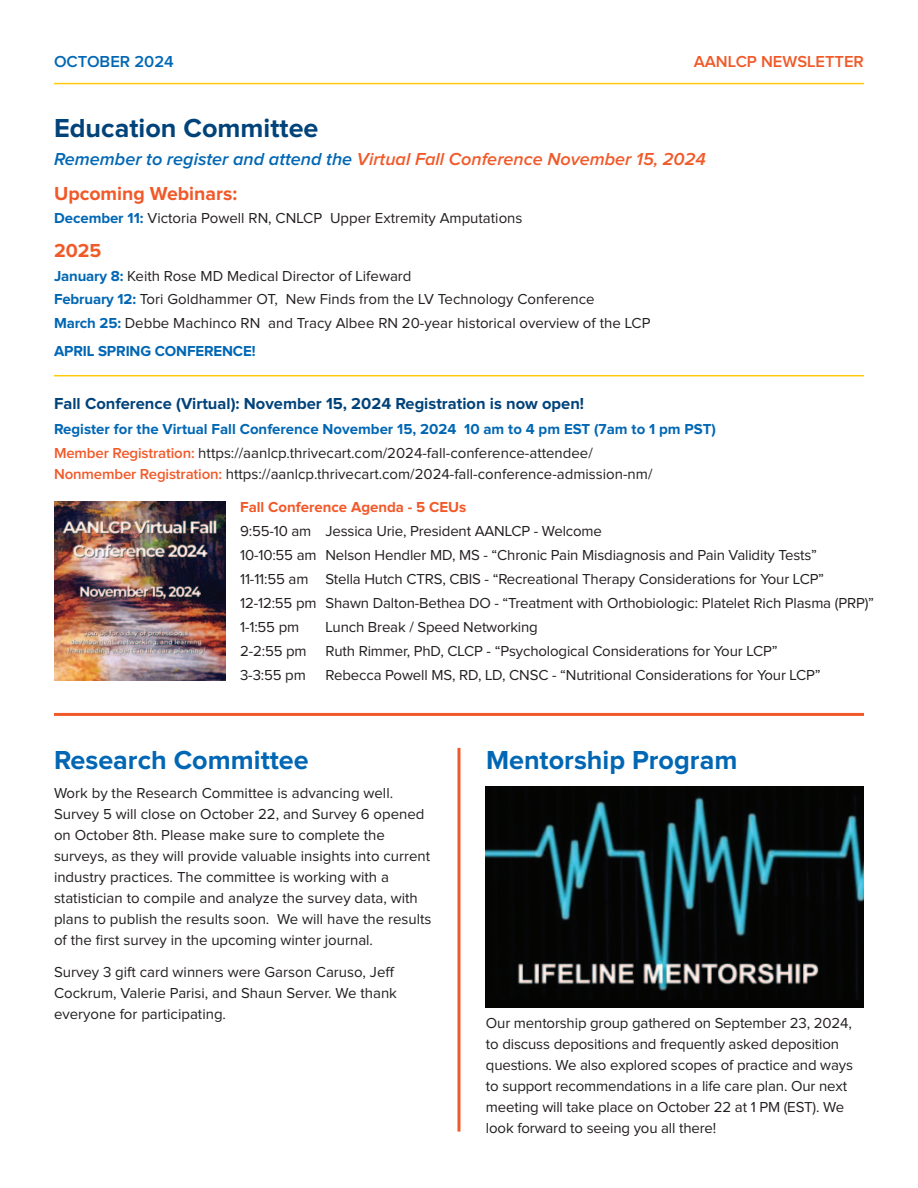
<style>
.page{position:relative;width:918px;height:1188px;background:#fff}
.page>*{position:absolute;margin:0;border:0;box-sizing:border-box;transform-origin:0 0}
.t1{font:700 27px "Proxima Nova";color:#0167b4}
.t2{font:700 27px "Proxima Nova";color:#00437a}
.t3{font:700 19.5px "Proxima Nova";color:#f15929}
.t4{font:italic 600 18px "Proxima Nova";color:#f15929}
.t5{font:700 16.5px "Proxima Nova";color:#00437a}
.t6{font:600 16.5px "Proxima Nova";color:#f15929}
.t7{font:600 16.5px "Proxima Nova";color:#0167b4}
.t8{font:15px/21px "Proxima Nova";color:#231f20}
.t9{font:700 15px "Proxima Nova";color:#0167b4}
.t10{font:700 15px "Proxima Nova";color:#f15929}
.s1{color:#0167b4}
.s2{font-weight:700;color:#0167b4}
.s3{font-weight:600;color:#f15929}
</style>
<div class="page">
<hr style="left:54px;top:83px;width:810px;height:1px;background:#feca0a">
<img style="left:486px;top:786px;width:378px;height:221px">
<hr style="left:457px;top:748px;width:3px;height:384px;background:#f15929">
<hr style="left:54px;top:375px;width:810px;height:1px;background:#feca0a">
<hr style="left:54px;top:713px;width:810px;height:3px;background:#f15929">
<img style="left:54px;top:501px;width:171px;height:180px">
<p class="t7" style="left:54px;top:56px;width:121px">OCTOBER 2024</p>
<p class="t6" style="left:694px;top:56px;width:172px">AANLCP NEWSLETTER</p>
<p class="t2" style="left:54px;top:119px;width:266px">Education Committee</p>
<p class="t4" style="left:54px;top:153px;width:653px"><span class="s1">Remember to register and attend the</span> Virtual Fall Conference November 15, 2024</p>
<p class="t3" style="left:54px;top:187px;width:185px">Upcoming Webinars:</p>
<p class="t8" style="left:54px;top:209px;width:470px"><span class="s2">December 11:</span> Victoria Powell RN, CNLCP Upper Extremity Amputations</p>
<p class="t3" style="left:54px;top:244px;width:49px">2025</p>
<p class="t8" style="left:54px;top:267px;width:359px"><span class="s2">January 8:</span> Keith Rose MD Medical Director of Lifeward</p>
<p class="t8" style="left:54px;top:290px;width:542px"><span class="s2">February 12:</span> Tori Goldhammer OT, New Finds from the LV Technology Conference</p>
<p class="t8" style="left:54px;top:313px;width:598px"><span class="s2">March 25:</span> Debbe Machinco RN and Tracy Albee RN 20-year historical overview of the LCP</p>
<p class="t9" style="left:54px;top:346px;width:203px">APRIL SPRING CONFERENCE!</p>
<p class="t5" style="left:54px;top:398px;width:532px">Fall Conference (Virtual): November 15, 2024 Registration is now open!</p>
<p class="t9" style="left:54px;top:424px;width:663px">Register for the Virtual Fall Conference November 15, 2024 10 am to 4 pm EST (7am to 1 pm PST)</p>
<p class="t8" style="left:54px;top:444px;width:540px"><span class="s3">Member Registration:</span> https://aanlcp.thrivecart.com/2024-fall-conference-attendee/</p>
<p class="t8" style="left:54px;top:465px;width:600px"><span class="s3">Nonmember Registration:</span> https://aanlcp.thrivecart.com/2024-fall-conference-admission-nm/</p>
<p class="t10" style="left:240px;top:502px;width:228px">Fall Conference Agenda - 5 CEUs</p>
<p class="t8" style="left:240px;top:522px;width:363px">9:55-10 am Jessica Urie, President AANLCP - Welcome</p>
<p class="t8" style="left:240px;top:546px;width:578px">10-10:55 am Nelson Hendler MD, MS - “Chronic Pain Misdiagnosis and Pain Validity Tests”</p>
<p class="t8" style="left:240px;top:570px;width:586px">11-11:55 am Stella Hutch CTRS, CBIS - “Recreational Therapy Considerations for Your LCP”</p>
<p class="t8" style="left:240px;top:594px;width:635px">12-12:55 pm Shawn Dalton-Bethea DO - “Treatment with Orthobiologic: Platelet Rich Plasma (PRP)”</p>
<p class="t8" style="left:240px;top:618px;width:61px">1-1:55 pm</p>
<p class="t8" style="left:326px;top:618px;width:214px">Lunch Break / Speed Networking</p>
<p class="t8" style="left:240px;top:642px;width:68px">2-2:55 pm</p>
<p class="t8" style="left:326px;top:642px;width:454px">Ruth Rimmer, PhD, CLCP - “Psychological Considerations for Your LCP”</p>
<p class="t8" style="left:240px;top:666px;width:67px">3-3:55 pm</p>
<p class="t8" style="left:326px;top:666px;width:497px">Rebecca Powell MS, RD, LD, CNSC - “Nutritional Considerations for Your LCP”</p>
<p class="t1" style="left:54px;top:751px;width:256px">Research Committee</p>
<p class="t1" style="left:486px;top:751px;width:253px">Mentorship Program</p>
<p class="t8" style="left:54px;top:784px;width:379px">Work by the Research Committee is advancing well.<br>Survey 5 will close on October 22, and Survey 6 opened on October 8th. Please make sure to complete the surveys, as they will provide valuable insights into current industry practices. The committee is working with a statistician to compile and analyze the survey data, with plans to publish the results soon. We will have the results of the first survey in the upcoming winter journal.</p>
<p class="t8" style="left:54px;top:963px;width:345px">Survey 3 gift card winners were Garson Caruso, Jeff<br>Cockrum, Valerie Parisi, and Shaun Server. We thank everyone for participating.</p>
<p class="t8" style="left:486px;top:1014px;width:369px">Our mentorship group gathered on September 23, 2024, to discuss depositions and frequently asked deposition questions. We also explored scopes of practice and ways to support recommendations in a life care plan. Our next meeting will take place on October 22 at 1 PM (EST). We look forward to seeing you all there!</p>
</div>
